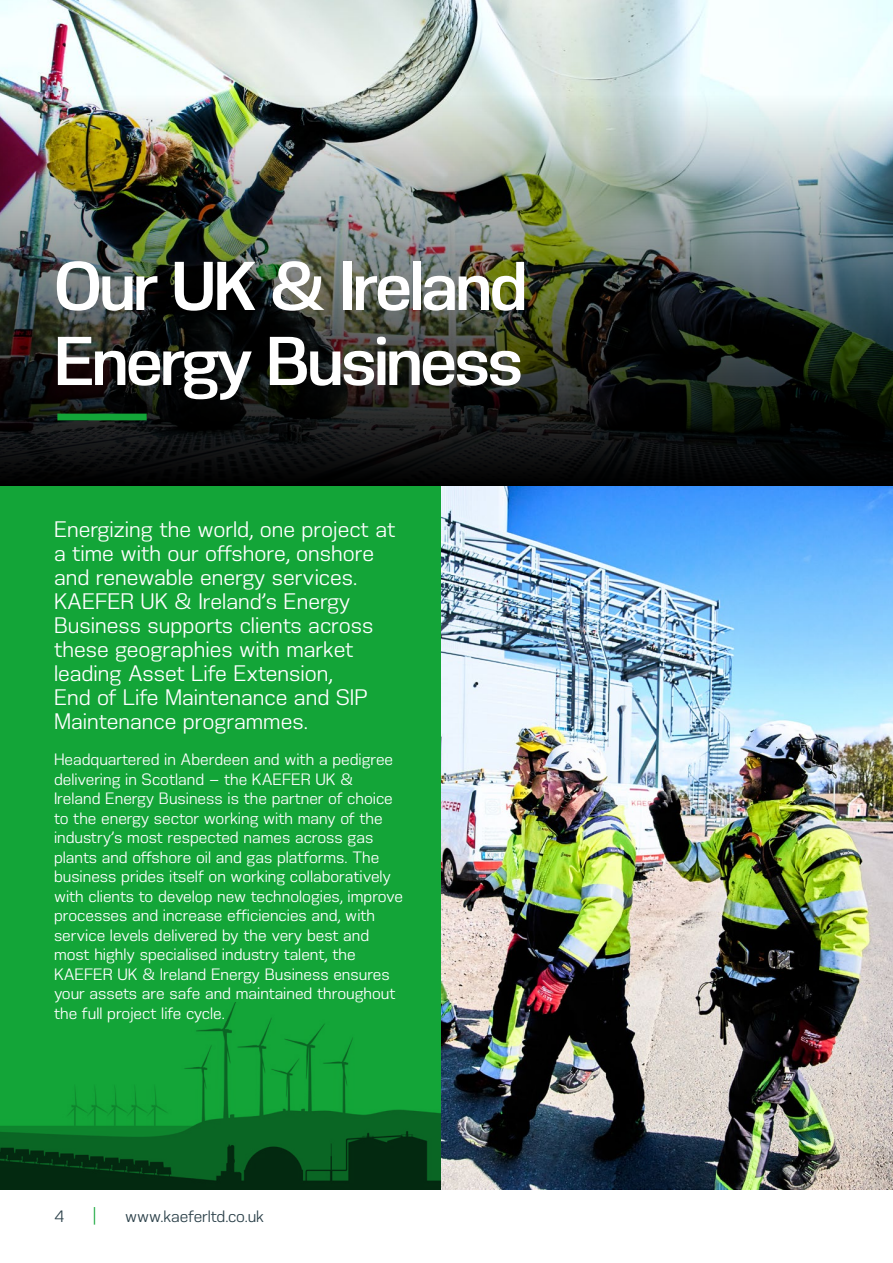
<style>
.page{position:relative;width:893px;height:1263px;background:#fff}
.page>*{position:absolute;margin:0;border:0;box-sizing:border-box;transform-origin:0 0}
.t1{font:500 69px/75px "KAEFER";letter-spacing:-.04em;color:#fff}
.t2{font:22.5px/24px "KAEFER";color:#fff}
.t3{font:16.5px/19.5px "KAEFER";color:#fff}
.t4{font:16.5px "KAEFER";color:#2c414a}
.t5{font:16.5px "KAEFER";color:#13a538}
</style>
<div class="page">
<img style="left:0;top:0;width:893px;height:96px">
<img style="left:0;top:96px;width:893px;height:390px">
<img style="left:440px;top:486px;width:453px;height:703px">
<div style="left:0;top:486px;width:440px;height:703px;background:#13a538"></div>
<img style="left:0;top:1002px;width:440px;height:187px">
<div style="left:57px;top:414px;width:90px;height:6px;background:#13a538"></div>
<h1 class="t1" style="left:54px;top:249px;width:475px">Our UK &amp; Ireland<br>Energy Business</h1>
<p class="t2" style="left:54px;top:517px;width:343px">Energizing the world, one project at a time with our offshore, onshore and renewable energy services.<br>KAEFER UK &amp; Ireland’s Energy<br>Business supports clients across these geographies with market leading Asset Life Extension,<br>End of Life Maintenance and SIP<br>Maintenance programmes.</p>
<p class="t3" style="left:54px;top:750px;width:350px">Headquartered in Aberdeen and with a pedigree delivering in Scotland – the KAEFER UK &amp; Ireland Energy Business is the partner of choice to the energy sector working with many of the industry’s most respected names across gas plants and offshore oil and gas platforms. The business prides itself on working collaboratively with clients to develop new technologies, improve processes and increase efficiencies and, with service levels delivered by the very best and most highly specialised industry talent, the KAEFER UK &amp; Ireland Energy Business ensures your assets are safe and maintained throughout the full project life cycle.</p>
<p class="t4" style="left:54px;top:1207px;width:12px">4</p>
<p class="t5" style="left:93px;top:1205px;width:6px">|</p>
<p class="t4" style="left:125px;top:1207px;width:141px">www.kaeferltd.co.uk</p>
</div>
